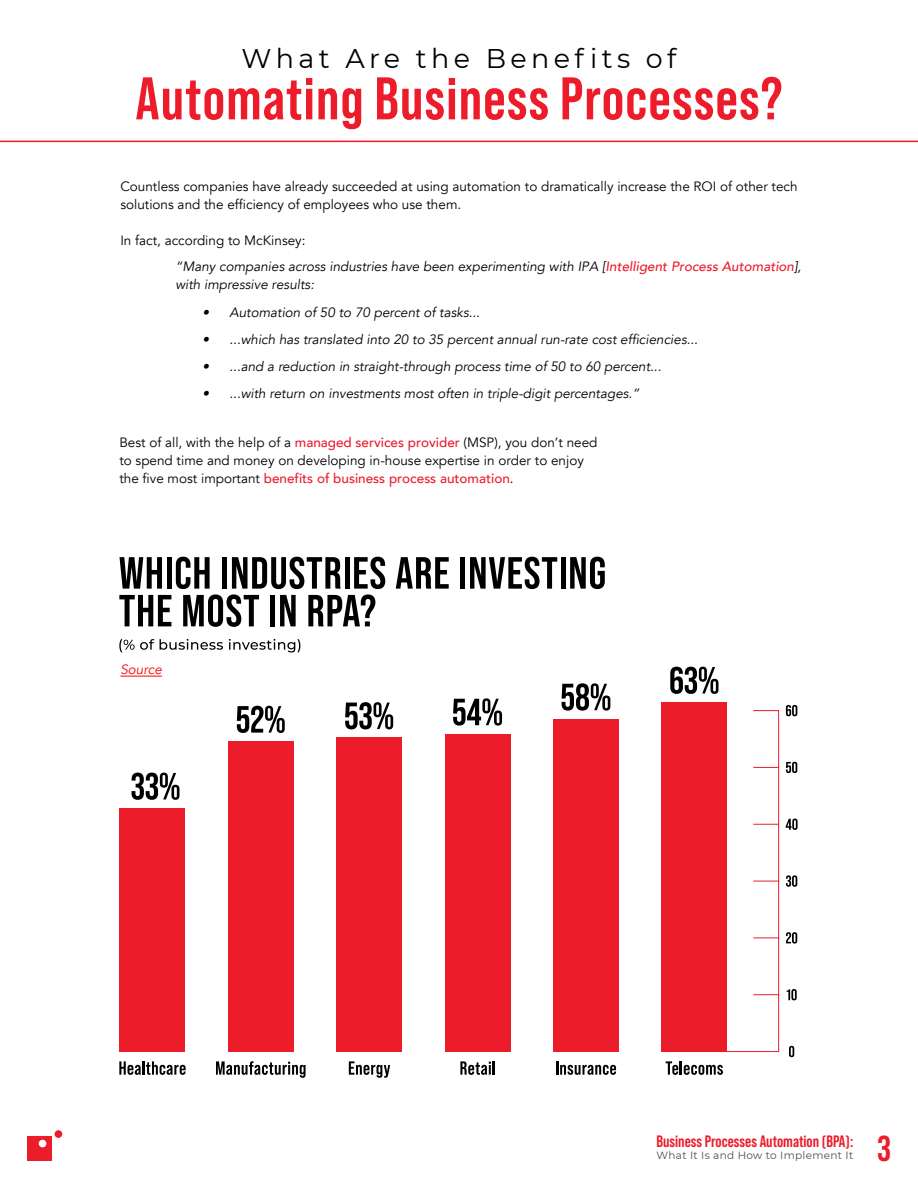
<style>
.page{position:relative;width:918px;height:1188px;background:#fff}
.page>*{position:absolute;margin:0;border:0;box-sizing:border-box;transform-origin:0 0}
.t1{font:700 60px "Bebas Neue Pro";letter-spacing:.02em;color:#ed1c2b}
.t2{font:700 36px "Bebas Neue Pro";color:#ed1c2b}
.t3{font:27px "Montserrat";letter-spacing:.16em;color:#000}
.t4{font:700 16.5px "Bebas Neue Pro";color:#ed1c2b}
.t5{font:13.5px/18px "Avenir";color:#000}
.t6{font:italic 13.5px/18px "Avenir";color:#000}
.t7{font:italic 13.5px "Avenir";color:#f00}
.t8{font:10.5px "Montserrat";letter-spacing:.03em;color:#4d4d4d}
.s1{font-weight:500;color:#ed1c2b}
</style>
<div class="page">
<svg style="left:27px;top:1136px;width:25px;height:25px"></svg>
<div style="left:55px;top:1130px;width:7px;height:8px;background:#ed1c2b;border-radius:50%"></div>
<svg style="left:396px;top:557px;width:53px;height:32px"></svg>
<div style="left:460px;top:557px;width:5px;height:32px;background:#000"></div>
<svg style="left:470px;top:557px;width:87px;height:32px"></svg>
<div style="left:561px;top:557px;width:5px;height:32px;background:#000"></div>
<svg style="left:570px;top:557px;width:35px;height:32px"></svg>
<svg style="left:119px;top:557px;width:266px;height:70px"></svg>
<svg style="left:119px;top:639px;width:35px;height:13px"></svg>
<svg style="left:160px;top:639px;width:63px;height:11px"></svg>
<svg style="left:229px;top:639px;width:71px;height:14px"></svg>
<hr style="left:0;top:141px;width:918px;height:1px;background:#ed1c2b">
<div style="left:662px;top:702px;width:65px;height:350px;background:#ed1c2b"></div>
<div style="left:553px;top:719px;width:66px;height:333px;background:#ed1c2b"></div>
<div style="left:445px;top:734px;width:65px;height:318px;background:#ed1c2b"></div>
<svg style="left:119px;top:1061px;width:67px;height:14px"></svg>
<svg style="left:216px;top:1061px;width:90px;height:17px"></svg>
<svg style="left:349px;top:1061px;width:41px;height:17px"></svg>
<svg style="left:460px;top:1061px;width:35px;height:14px"></svg>
<svg style="left:556px;top:1061px;width:60px;height:14px"></svg>
<svg style="left:666px;top:1061px;width:57px;height:14px"></svg>
<div style="left:120px;top:808px;width:65px;height:244px;background:#ed1c2b"></div>
<div style="left:228px;top:741px;width:65px;height:311px;background:#ed1c2b"></div>
<div style="left:337px;top:738px;width:65px;height:314px;background:#ed1c2b"></div>
<svg style="left:132px;top:773px;width:47px;height:27px"></svg>
<svg style="left:237px;top:706px;width:48px;height:27px"></svg>
<svg style="left:345px;top:702px;width:48px;height:27px"></svg>
<svg style="left:453px;top:698px;width:49px;height:28px"></svg>
<svg style="left:562px;top:683px;width:48px;height:28px"></svg>
<svg style="left:670px;top:667px;width:49px;height:27px"></svg>
<svg style="left:661px;top:710px;width:118px;height:342px"></svg>
<svg style="left:789px;top:1046px;width:5px;height:11px"></svg>
<svg style="left:787px;top:989px;width:10px;height:11px"></svg>
<svg style="left:786px;top:932px;width:11px;height:12px"></svg>
<svg style="left:786px;top:875px;width:11px;height:12px"></svg>
<svg style="left:786px;top:819px;width:12px;height:11px"></svg>
<svg style="left:786px;top:762px;width:11px;height:11px"></svg>
<svg style="left:786px;top:705px;width:11px;height:11px"></svg>
<hr style="left:120px;top:676px;width:42px;height:1px;background:#f00">
<p class="t3" style="left:242px;top:40px;width:436px">What Are the Benefits of</p>
<p class="t1" style="left:136px;top:64px;width:648px">Automating Business Processes?</p>
<p class="t5" style="left:120px;top:178px;width:679px">Countless companies have already succeeded at using automation to dramatically increase the ROI of other tech solutions and the efficiency of employees who use them.</p>
<p class="t5" style="left:120px;top:232px;width:187px">In fact, according to McKinsey:</p>
<p class="t6" style="left:175px;top:257px;width:627px">“Many companies across industries have been experimenting with IPA [<span class="s1">Intelligent Process Automation</span>], with impressive results:</p>
<p class="t6" style="left:202px;top:304px;width:279px">• Automation of 50 to 70 percent of tasks...</p>
<p class="t6" style="left:202px;top:331px;width:497px">• ...which has translated into 20 to 35 percent annual run-rate cost efficiencies...</p>
<p class="t6" style="left:202px;top:358px;width:460px">• ...and a reduction in straight-through process time of 50 to 60 percent...</p>
<p class="t6" style="left:202px;top:385px;width:438px">• ...with return on investments most often in triple-digit percentages.”</p>
<p class="t5" style="left:119px;top:434px;width:480px">Best of all, with the help of a <span class="s1">managed services provider</span> (MSP), you don’t need to spend time and money on developing in-house expertise in order to enjoy the five most important <span class="s1">benefits of business process automation</span>.</p>
<p class="t7" style="left:120px;top:661px;width:43px">Source</p>
<p class="t4" style="left:656px;top:1132px;width:198px">Business Processes Automation (BPA):</p>
<p class="t8" style="left:657px;top:1148px;width:198px">What It Is and How to Implement It</p>
<p class="t2" style="left:878px;top:1128px;width:15px">3</p>
</div>
